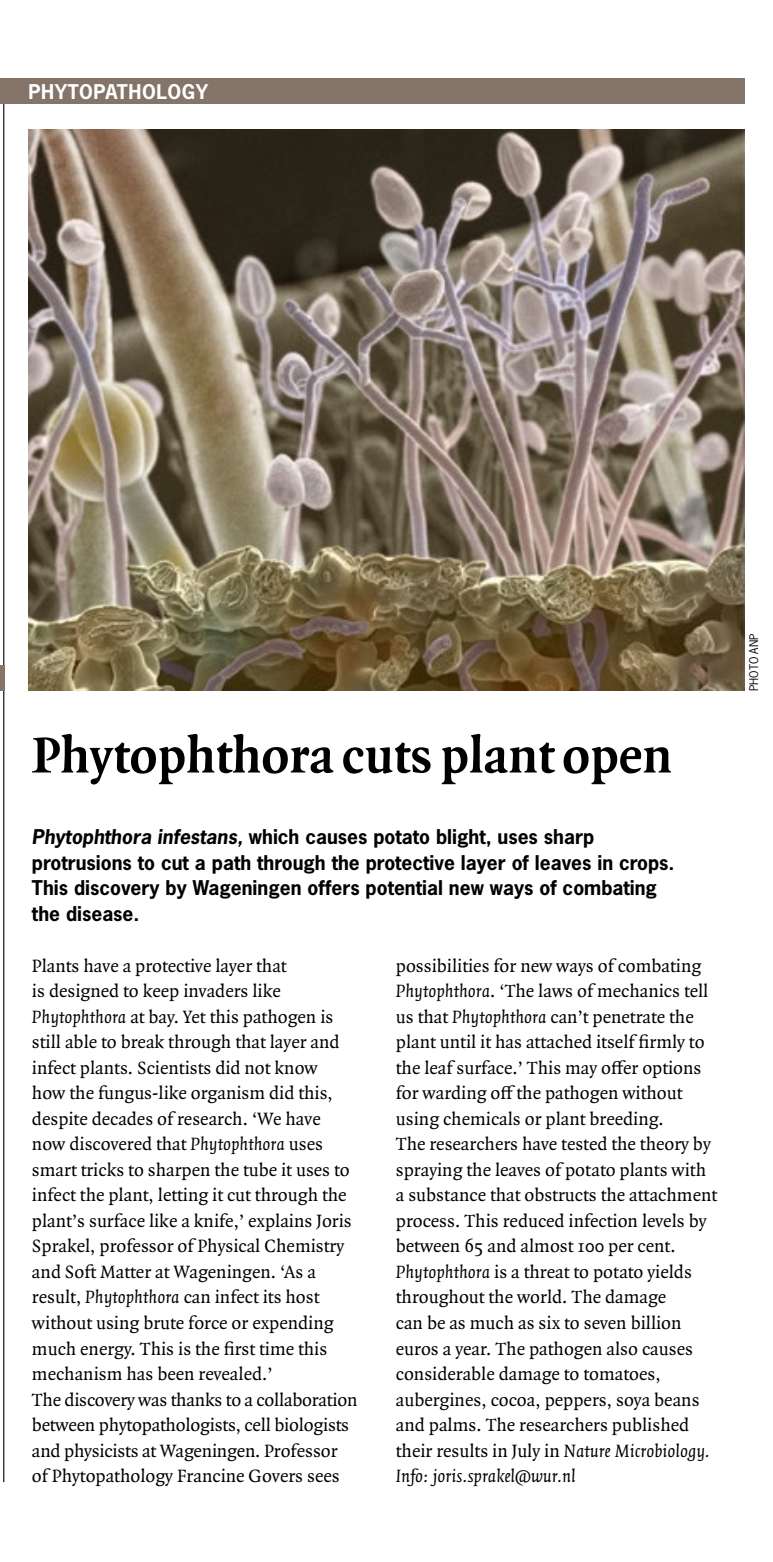
<style>
.page{position:relative;width:773px;height:1562px;background:#fff}
.page>*{position:absolute;margin:0;border:0;box-sizing:border-box;transform-origin:0 0}
.kop_1_groot_beric{font:700 54px "Quadraat OT";color:#000}
.body_UK_niet_afbr{font:19.12px/25.4px "Quadraat OT";color:#000}
.intro_UK{font:700 19.12px/25.4px "News Gothic Std";color:#000}
.body_UK{font:italic 19.12px "Quadraat OT";color:#000}
.Rubriekbalk{font:700 19.12px "News Gothic Std";letter-spacing:.03em;color:#fff}
.Fotocredit_vertic{font:11.25px "News Gothic Std";color:#000}
.s1{font-style:italic}
</style>
<div class="page">
<hr style="left:3px;top:94px;width:1px;height:1388px;background:#000">
<div style="left:3px;top:78px;width:741px;height:26px;background:#847469"></div>
<div style="left:0;top:78px;width:17px;height:26px;background:#847469"></div>
<hr style="left:0;top:665px;width:4px;height:26px;background:#847469">
<img style="left:28px;top:129px;width:716px;height:562px">
<p class="Rubriekbalk" style="left:28px;top:79px;width:181px">PHYTOPATHOLOGY</p>
<p class="kop_1_groot_beric" style="left:32px;top:724px;width:641px">Phytophthora cuts plant open</p>
<p class="intro_UK" style="left:32px;top:824px;width:644px"><span class="s1">Phytophthora infestans,</span> which causes potato blight, uses sharp protrusions to cut a path through the protective layer of leaves in crops.<br>This discovery by Wageningen offers potential new ways of combating the disease.</p>
<p class="body_UK_niet_afbr" style="left:32px;top:953px;width:321px">Plants have a protective layer that<br>is designed to keep invaders like <span class="s1">Phytophthora</span> at bay. Yet this pathogen is still able to break through that layer and infect plants. Scientists did not know how the fungus-like organism did this, despite decades of research. ‘We have now discovered that <span class="s1">Phytophthora</span> uses smart tricks to sharpen the tube it uses to infect the plant, letting it cut through the plant’s surface like a knife,’ explains Joris Sprakel, professor of Physical Chemistry and Soft Matter at Wageningen. ‘As a result, <span class="s1">Phytophthora</span> can infect its host without using brute force or expending much energy. This is the first time this mechanism has been revealed.’</p>
<p class="body_UK_niet_afbr" style="left:32px;top:1387px;width:327px">The discovery was thanks to a collaboration between phytopathologists, cell biologists and physicists at Wageningen. Professor of Phytopathology Francine Govers sees</p>
<p class="body_UK_niet_afbr" style="left:396px;top:953px;width:314px">possibilities for new ways of combating <span class="s1">Phytophthora</span>. ‘The laws of mechanics tell us that <span class="s1">Phytophthora</span> can’t penetrate the plant until it has attached itself firmly to the leaf surface.’ This may offer options for warding off the pathogen without using chemicals or plant breeding.</p>
<p class="body_UK_niet_afbr" style="left:396px;top:1132px;width:323px">The researchers have tested the theory by spraying the leaves of potato plants with a substance that obstructs the attachment process. This reduced infection levels by between 65 and almost 100 per cent.</p>
<p class="body_UK_niet_afbr" style="left:396px;top:1259px;width:315px"><span class="s1">Phytophthora</span> is a threat to potato yields throughout the world. The damage<br>can be as much as six to seven billion euros a year. The pathogen also causes considerable damage to tomatoes, aubergines, cocoa, peppers, soya beans and palms. The researchers published their results in July in <span class="s1">Nature Microbiology.</span></p>
<p class="body_UK" style="left:396px;top:1465px;width:181px">Info: joris.sprakel@wur.nl</p>
<p class="Fotocredit_vertic" style="left:746px;top:691px;width:59px;rotate:-90deg">PHOTO ANP</p>
</div>
